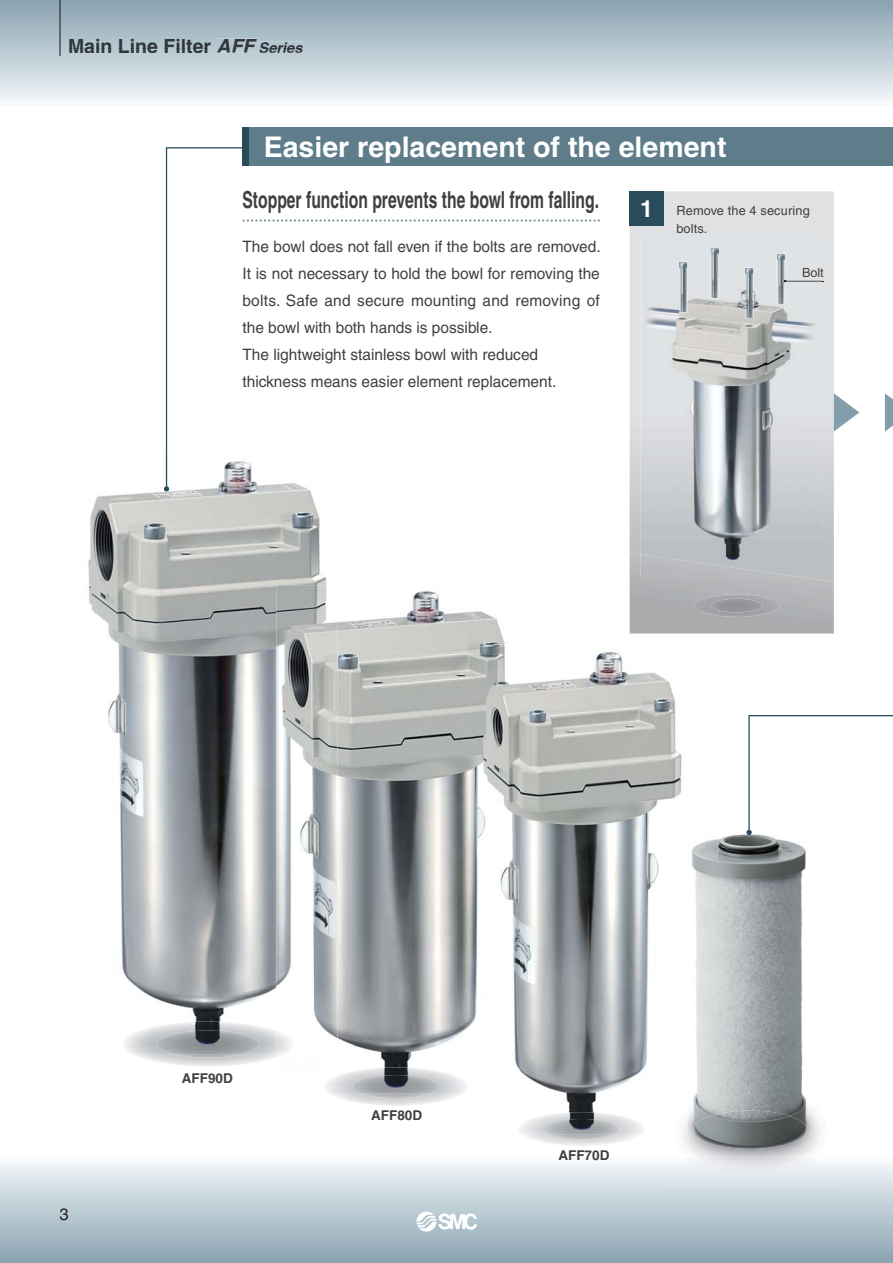
<style>
.page{position:relative;width:893px;height:1263px;background:#fff}
.page>*{position:absolute;margin:0;border:0;box-sizing:border-box;transform-origin:0 0}
.t1{font:700 28.5px "Helvetica";color:#fff}
.t2{font:700 23.4px "Helvetica";color:#404041;scale:.67 1}
.t3{font:700 23.4px "Helvetica";color:#fff}
.t4{font:700 19.5px "Helvetica";color:#30363b}
.t5{font:16.5px "Helvetica";color:#231f20}
.t6{font:15.75px/27px "Helvetica";color:#404041}
.t7{font:700 13.5px "Helvetica";color:#404041}
.t8{font:12.75px/18px "Helvetica";letter-spacing:.01em;color:#404041}
.t9{font:12.6px "Helvetica";color:#414142}
.s1{font-style:italic}
.s2{font-style:italic;font-size:14.7px}
.s3{font-style:italic;font-size:14.7px;color:#31363b}
</style>
<div class="page">
<svg style="left:0;top:0;width:892px;height:101px;background:#bbcad3"></svg>
<svg style="left:0;top:1162px;width:892px;height:101px;background:#bac9d2"></svg>
<svg style="left:629px;top:191px;width:204px;height:362px;background:#dbddde"></svg>
<img style="left:629px;top:553px;width:204px;height:81px">
<img style="left:548px;top:1134px;width:66px;height:5px">
<img style="left:362px;top:1094px;width:68px;height:4px">
<div style="left:629px;top:191px;width:34px;height:34px;background:#2a4b5a"></div>
<img style="left:694px;top:594px;width:85px;height:23px">
<img style="left:711px;top:599px;width:51px;height:13px;border-radius:50%">
<div style="left:69px;top:38px;width:142px;height:15px;background:#b5c6d0"></div>
<svg style="left:217px;top:39px;width:86px;height:14px"></svg>
<hr style="left:60px;top:0;width:1px;height:55px;background:#59656d">
<div style="left:242px;top:128px;width:650px;height:38px;background:#5e7c8a"></div>
<div style="left:242px;top:128px;width:7px;height:38px;background:#2a4b5a"></div>
<svg style="left:833px;top:393px;width:26px;height:39px"></svg>
<svg style="left:884px;top:393px;width:8px;height:39px"></svg>
<hr style="left:785px;top:281px;width:39px;height:1px;background:#231f20">
<img style="left:88px;top:491px;width:198px;height:531px">
<img style="left:286px;top:491px;width:41px;height:95px">
<img style="left:124px;top:1022px;width:152px;height:32px">
<img style="left:157px;top:1031px;width:102px;height:23px">
<img style="left:337px;top:591px;width:168px;height:401px">
<img style="left:337px;top:992px;width:138px;height:75px">
<img style="left:326px;top:1067px;width:140px;height:27px">
<img style="left:352px;top:1075px;width:87px;height:19px">
<img style="left:276px;top:586px;width:61px;height:452px">
<img style="left:276px;top:1031px;width:17px;height:23px">
<img style="left:519px;top:651px;width:163px;height:336px">
<img style="left:519px;top:987px;width:129px;height:125px">
<img style="left:520px;top:1112px;width:124px;height:22px">
<img style="left:543px;top:1119px;width:76px;height:15px">
<img style="left:475px;top:645px;width:44px;height:424px">
<img style="left:659px;top:834px;width:181px;height:355px">
<img style="left:693px;top:1111px;width:113px;height:38px;border-radius:50%">
<svg style="left:746px;top:715px;width:146px;height:120px"></svg>
<img style="left:659px;top:831px;width:28px;height:303px">
<img style="left:640px;top:236px;width:181px;height:341px">
<div style="left:640px;top:555px;width:159px;height:22px;background:#bbbdc0"></div>
<img style="left:802px;top:268px;width:19px;height:9px">
<img style="left:786px;top:281px;width:35px;height:1px">
<img style="left:744px;top:268px;width:9px;height:50px">
<img style="left:678px;top:262px;width:9px;height:50px">
<img style="left:710px;top:248px;width:9px;height:50px">
<svg style="left:164px;top:147px;width:436px;height:344px"></svg>
<svg style="left:416px;top:1212px;width:61px;height:20px"></svg>
<p class="t4" style="left:68px;top:39px;width:236px">Main Line Filter <span class="s1">AFF</span> <span class="s2">S</span><span class="s3">er</span><span class="s2">ie</span><span class="s3">s</span></p>
<h1 class="t1" style="left:264px;top:136px;width:464px">Easier replacement of the element</h1>
<h2 class="t2" style="left:242px;top:191px;width:533px">Stopper function prevents the bowl from falling.</h2>
<p class="t6" style="left:242px;top:234px;width:360px">The bowl does not fall even if the bolts are removed.<br>It is not necessary to hold the bowl for removing the bolts. Safe and secure mounting and removing of the bowl with both hands is possible.<br>The lightweight stainless bowl with reduced thickness means easier element replacement.</p>
<h2 class="t3" style="left:640px;top:200px;width:15px">1</h2>
<p class="t8" style="left:676px;top:203px;width:135px">Remove the 4 securing bolts.</p>
<p class="t9" style="left:802px;top:268px;width:23px">Bolt</p>
<p class="t5" style="left:60px;top:1208px;width:11px">3</p>
<p class="t7" style="left:182px;top:1073px;width:53px">AFF90D</p>
<p class="t7" style="left:371px;top:1110px;width:53px">AFF80D</p>
<p class="t7" style="left:558px;top:1150px;width:53px">AFF70D</p>
</div>
